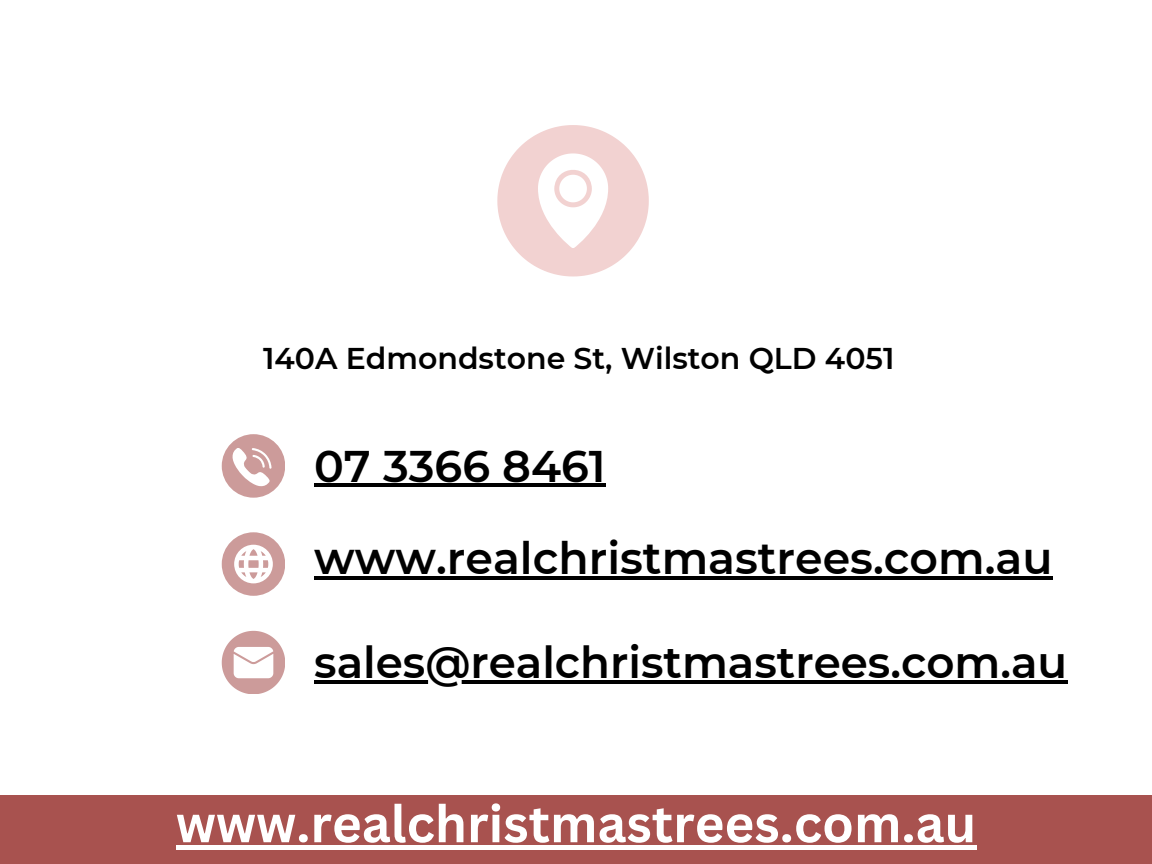
<style>
.page{position:relative;width:1152px;height:864px;background:#fff}
.page>*{position:absolute;margin:0;border:0;box-sizing:border-box;transform-origin:0 0}
.t1{font:700 51px "Canva Sans";color:#fff}
.t2{font:600 44.25px/92.6px "Montserrat";color:#000}
.t3{font:600 43.65px "Montserrat";color:#000}
.t4{font:600 30px "Montserrat";color:#000}
</style>
<div class="page">
<div style="left:0;top:796px;width:1152px;height:68px;background:#a8524f"></div>
<svg style="left:497px;top:125px;width:152px;height:151px"></svg>
<svg style="left:222px;top:631px;width:63px;height:63px"></svg>
<svg style="left:222px;top:434px;width:63px;height:63px"></svg>
<svg style="left:222px;top:532px;width:63px;height:63px"></svg>
<hr style="left:314px;top:680px;width:753px;height:4px;background:#000">
<hr style="left:314px;top:484px;width:292px;height:3px;background:#000">
<hr style="left:314px;top:576px;width:738px;height:4px;background:#000">
<hr style="left:176px;top:846px;width:800px;height:4px;background:#fff">
<p class="t4" style="left:263px;top:340px;width:633px">140A Edmondstone St, Wilston QLD 4051</p>
<p class="t2" style="left:314px;top:419px;width:740px">07 3366 8461 www.realchristmastrees.com.au</p>
<p class="t3" style="left:314px;top:636px;width:755px">sales@realchristmastrees.com.au</p>
<p class="t1" style="left:176px;top:788px;width:802px">www.realchristmastrees.com.au</p>
</div>
